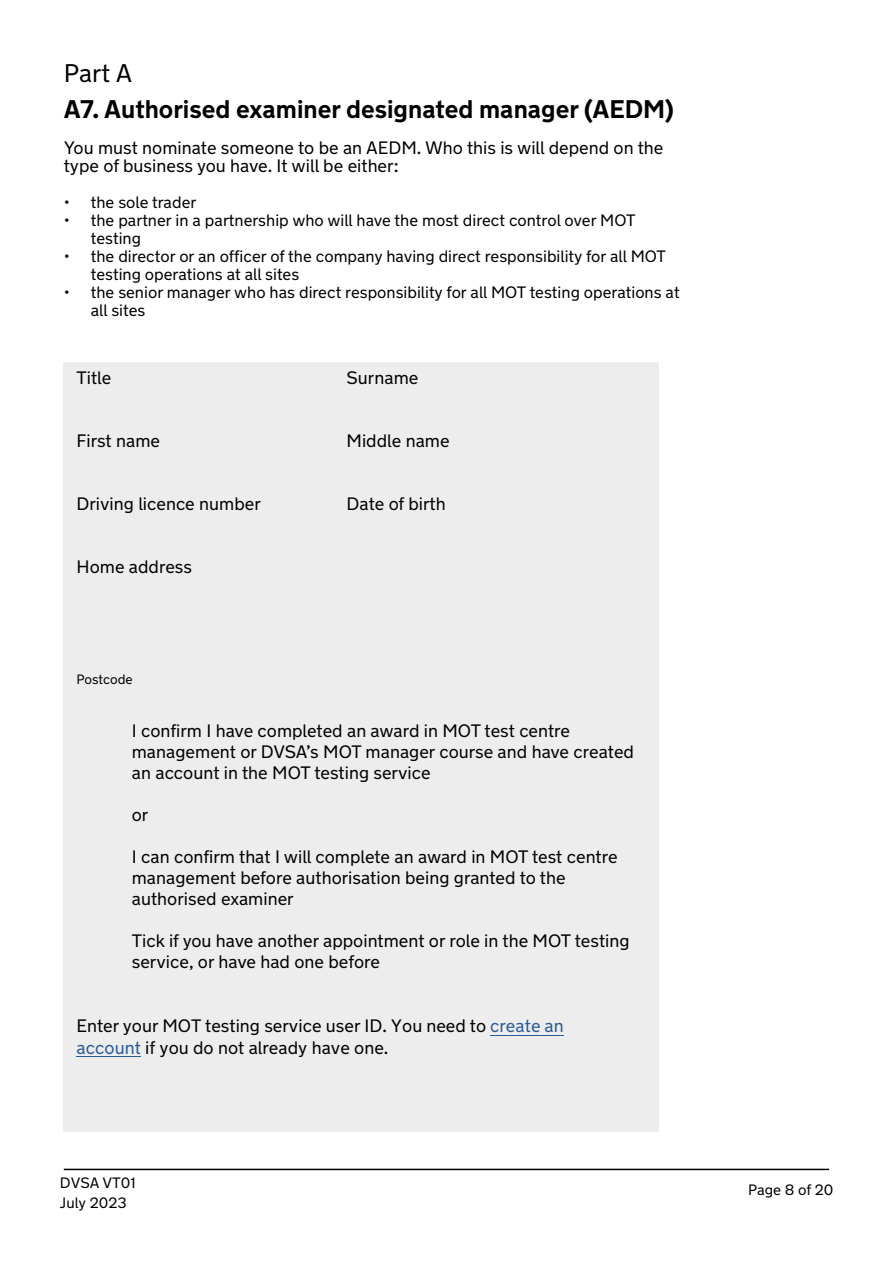
<style>
.page{position:relative;width:893px;height:1263px;background:#fff}
.page>*{position:absolute;margin:0;border:0;box-sizing:border-box;transform-origin:0 0}
.t1{font:700 25.5px/36px "New Transport";color:#000}
.t2{font:18px/21px "New Transport";color:#000}
.t3{font:16.5px/18px "New Transport";color:#000}
.t4{font:15px/20.1px "New Transport";color:#000}
.t5{font:13.5px "New Transport";color:#000}
.s1{font-weight:400}
.s2{color:#265a9b}
</style>
<div class="page">
<hr style="left:64px;top:1169px;width:765px;height:1px;background:#000">
<div style="left:64px;top:362px;width:595px;height:770px;background:#ededed"></div>
<hr style="left:490px;top:1035px;width:74px;height:1px;background:#265a9b">
<hr style="left:77px;top:1056px;width:64px;height:1px;background:#265a9b">
<p class="t1" style="left:64px;top:55px;width:612px"><span class="s1">Part A<br></span>A7. Authorised examiner designated manager (AEDM)</p>
<p class="t2" style="left:64px;top:138px;width:601px;line-height:18px">You must nominate someone to be an AEDM. Who this is will depend on the type of business you have. It will be either:</p>
<p class="t3" style="left:64px;top:193px;width:134px">• the sole trader</p>
<p class="t3" style="left:91px;top:211px;width:546px;text-indent:-27px">• the partner in a partnership who will have the most direct control over MOT testing</p>
<p class="t3" style="left:91px;top:247px;width:577px;text-indent:-27px">• the director or an officer of the company having direct responsibility for all MOT testing operations at all sites</p>
<p class="t3" style="left:91px;top:283px;width:590px;text-indent:-27px">• the senior manager who has direct responsibility for all MOT testing operations at all sites</p>
<p class="t2" style="left:77px;top:367px;width:36px">Title</p>
<p class="t2" style="left:347px;top:367px;width:73px">Surname</p>
<p class="t2" style="left:77px;top:430px;width:85px">First name</p>
<p class="t2" style="left:347px;top:430px;width:105px">Middle name</p>
<p class="t2" style="left:77px;top:493px;width:186px">Driving licence number</p>
<p class="t2" style="left:347px;top:493px;width:101px">Date of birth</p>
<p class="t2" style="left:77px;top:557px;width:117px">Home address</p>
<p class="t5" style="left:77px;top:671px;width:58px">Postcode</p>
<p class="t2" style="left:132px;top:720px;width:504px">I confirm I have completed an award in MOT test centre management or DVSA’s MOT manager course and have created an account in the MOT testing service</p>
<p class="t2" style="left:132px;top:804px;width:18px">or</p>
<p class="t2" style="left:132px;top:846px;width:487px">I can confirm that I will complete an award in MOT test centre management before authorisation being granted to the authorised examiner</p>
<p class="t2" style="left:132px;top:930px;width:499px">Tick if you have another appointment or role in the MOT testing service, or have had one before</p>
<p class="t2" style="left:77px;top:1015px;width:489px;line-height:21.6px">Enter your MOT testing service user ID. You need to <span class="s2">create an account</span> if you do not already have one.</p>
<p class="t4" style="left:60px;top:1172px;width:77px">DVSA VT01<br>July 2023</p>
<p class="t4" style="left:748px;top:1179px;width:87px">Page 8 of 20</p>
</div>
